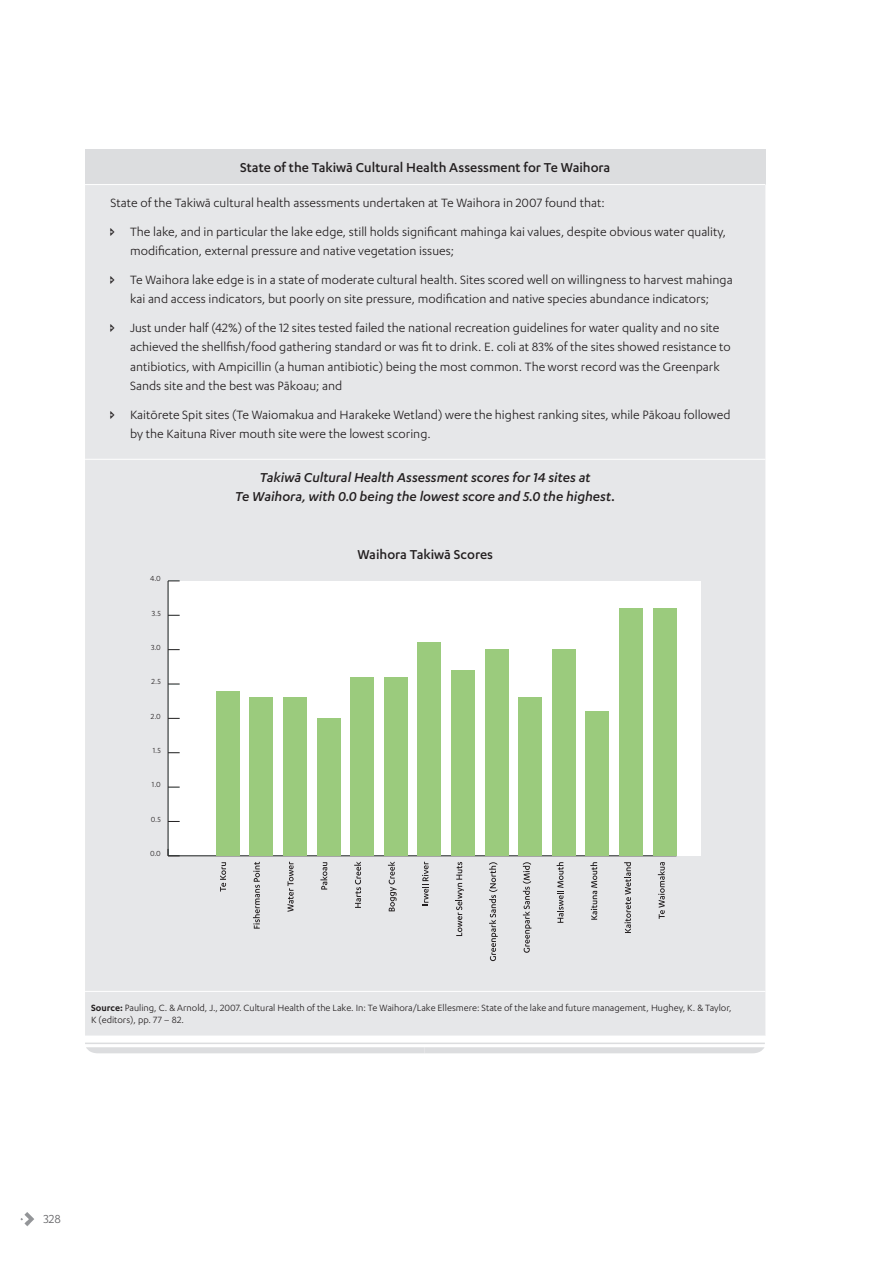
<style>
.page{position:relative;width:893px;height:1263px;background:#fff}
.page>*{position:absolute;margin:0;border:0;box-sizing:border-box;transform-origin:0 0}
.t1{font:italic 500 15px/19.2px "Karbon";color:#231f20;text-align:center}
.t2{font:500 15px "Karbon";color:#231f20}
.t3{font:13.95px/29px "Karbon";color:#231f20}
.t4{font:13.5px "Karbon";color:#636366}
.t5{font:10.5px/12px "Karbon";color:#231f20}
.t6{font:8.55px "Karbon";color:#231f20}
.s1{font-weight:600}
</style>
<div class="page">
<svg style="left:20px;top:1212px;width:14px;height:14px"></svg>
<div style="left:85px;top:149px;width:680px;height:36px;background:#dcdddf"></div>
<div style="left:85px;top:185px;width:680px;height:851px;background:#e6e7e9"></div>
<hr style="left:85px;top:459px;width:680px;height:1px;background:#fff">
<hr style="left:85px;top:991px;width:680px;height:1px;background:#fff">
<hr style="left:85px;top:184px;width:680px;height:1px;background:#fff">
<div style="left:168px;top:581px;width:532px;height:275px;background:#fff"></div>
<hr style="left:168px;top:855px;width:508px;height:1px;background:#231f20">
<hr style="left:168px;top:581px;width:1px;height:275px;background:#231f20">
<svg style="left:168px;top:849px;width:12px;height:7px"></svg>
<svg style="left:168px;top:787px;width:12px;height:1px"></svg>
<svg style="left:168px;top:752px;width:12px;height:1px"></svg>
<svg style="left:168px;top:718px;width:12px;height:1px"></svg>
<svg style="left:168px;top:684px;width:12px;height:1px"></svg>
<svg style="left:168px;top:649px;width:12px;height:1px"></svg>
<svg style="left:168px;top:615px;width:12px;height:1px"></svg>
<svg style="left:168px;top:580px;width:12px;height:1px"></svg>
<div style="left:653px;top:608px;width:23px;height:248px;background:#9bcb7d"></div>
<div style="left:619px;top:608px;width:24px;height:248px;background:#9bcb7d"></div>
<div style="left:585px;top:711px;width:24px;height:145px;background:#9bcb7d"></div>
<div style="left:552px;top:650px;width:24px;height:206px;background:#9bcb7d"></div>
<div style="left:518px;top:698px;width:24px;height:158px;background:#9bcb7d"></div>
<div style="left:485px;top:650px;width:23px;height:206px;background:#9bcb7d"></div>
<div style="left:451px;top:670px;width:24px;height:186px;background:#9bcb7d"></div>
<div style="left:417px;top:643px;width:24px;height:213px;background:#9bcb7d"></div>
<div style="left:384px;top:677px;width:24px;height:179px;background:#9bcb7d"></div>
<div style="left:350px;top:677px;width:24px;height:179px;background:#9bcb7d"></div>
<div style="left:317px;top:718px;width:23px;height:138px;background:#9bcb7d"></div>
<div style="left:283px;top:698px;width:24px;height:158px;background:#9bcb7d"></div>
<div style="left:249px;top:698px;width:24px;height:158px;background:#9bcb7d"></div>
<div style="left:216px;top:691px;width:24px;height:165px;background:#9bcb7d"></div>
<svg style="left:220px;top:862px;width:6px;height:29px"></svg>
<svg style="left:253px;top:862px;width:7px;height:67px"></svg>
<svg style="left:288px;top:862px;width:6px;height:50px"></svg>
<svg style="left:320px;top:862px;width:7px;height:27px"></svg>
<svg style="left:354px;top:861px;width:7px;height:47px"></svg>
<svg style="left:388px;top:861px;width:9px;height:50px"></svg>
<svg style="left:422px;top:862px;width:6px;height:43px"></svg>
<svg style="left:455px;top:862px;width:9px;height:74px"></svg>
<svg style="left:489px;top:862px;width:9px;height:99px"></svg>
<svg style="left:523px;top:862px;width:8px;height:91px"></svg>
<svg style="left:557px;top:862px;width:6px;height:61px"></svg>
<svg style="left:590px;top:862px;width:7px;height:58px"></svg>
<svg style="left:624px;top:862px;width:7px;height:71px"></svg>
<svg style="left:658px;top:862px;width:7px;height:57px"></svg>
<svg style="left:86px;top:1047px;width:678px;height:6px;background:#dddee0"></svg>
<hr style="left:85px;top:1042px;width:680px;height:2px;background:#dcdddf">
<svg style="left:111px;top:228px;width:4px;height:8px"></svg>
<svg style="left:111px;top:276px;width:4px;height:8px"></svg>
<svg style="left:111px;top:324px;width:4px;height:8px"></svg>
<svg style="left:111px;top:410px;width:4px;height:9px"></svg>
<p class="t2" style="left:240px;top:159px;width:372px">State of the Takiwā Cultural Health Assessment for Te Waihora</p>
<p class="t3" style="left:130px;top:188px;width:598px;text-indent:-20px">State of the Takiwā cultural health assessments undertaken at Te Waihora in 2007 found that:<br>The lake, and in particular the lake edge, still holds significant mahinga kai values, despite obvious water quality,</p>
<p class="t3" style="left:130px;top:236px;width:604px">modification, external pressure and native vegetation issues;<br>Te Waihora lake edge is in a state of moderate cultural health. Sites scored well on willingness to harvest mahinga</p>
<p class="t3" style="left:130px;top:284px;width:591px">kai and access indicators, but poorly on site pressure, modification and native species abundance indicators;<br>Just under half (42%) of the 12 sites tested failed the national recreation guidelines for water quality and no site</p>
<p class="t3" style="left:130px;top:337px;width:602px;line-height:19.2px">achieved the shellfish/food gathering standard or was fit to drink. E. coli at 83% of the sites showed resistance to antibiotics, with Ampicillin (a human antibiotic) being the most common. The worst record was the Greenpark<br>Sands site and the best was Pākoau; and</p>
<p class="t3" style="left:130px;top:404px;width:602px;line-height:19.2px">Kaitōrete Spit sites (Te Waiomakua and Harakeke Wetland) were the highest ranking sites, while Pākoau followed by the Kaituna River mouth site were the lowest scoring.</p>
<p class="t1" style="left:235px;top:468px;width:381px">Takiwā Cultural Health Assessment scores for 14 sites at<br>Te Waihora, with 0.0 being the lowest score and 5.0 the highest.</p>
<p class="t6" style="left:150px;top:574px;width:12px">4.0</p>
<p class="t6" style="left:152px;top:608px;width:10px">3.5</p>
<p class="t6" style="left:151px;top:643px;width:11px">3.0</p>
<p class="t6" style="left:152px;top:677px;width:11px">2.5</p>
<p class="t6" style="left:151px;top:711px;width:12px">2.0</p>
<p class="t6" style="left:153px;top:746px;width:10px">1.5</p>
<p class="t6" style="left:152px;top:780px;width:10px">1.0</p>
<p class="t6" style="left:151px;top:814px;width:11px">0.5</p>
<p class="t6" style="left:150px;top:849px;width:12px">0.0</p>
<p class="t2" style="left:357px;top:546px;width:137px">Waihora Takiwā Scores</p>
<p class="t5" style="left:91px;top:1002px;width:642px"><span class="s1">Source:</span> Pauling, C. &amp; Arnold, J., 2007. Cultural Health of the Lake. In: Te Waihora/Lake Ellesmere: State of the lake and future management, Hughey, K. &amp; Taylor,<br>K (editors), pp. 77 – 82.</p>
<p class="t4" style="left:43px;top:1212px;width:19px">328</p>
</div>
